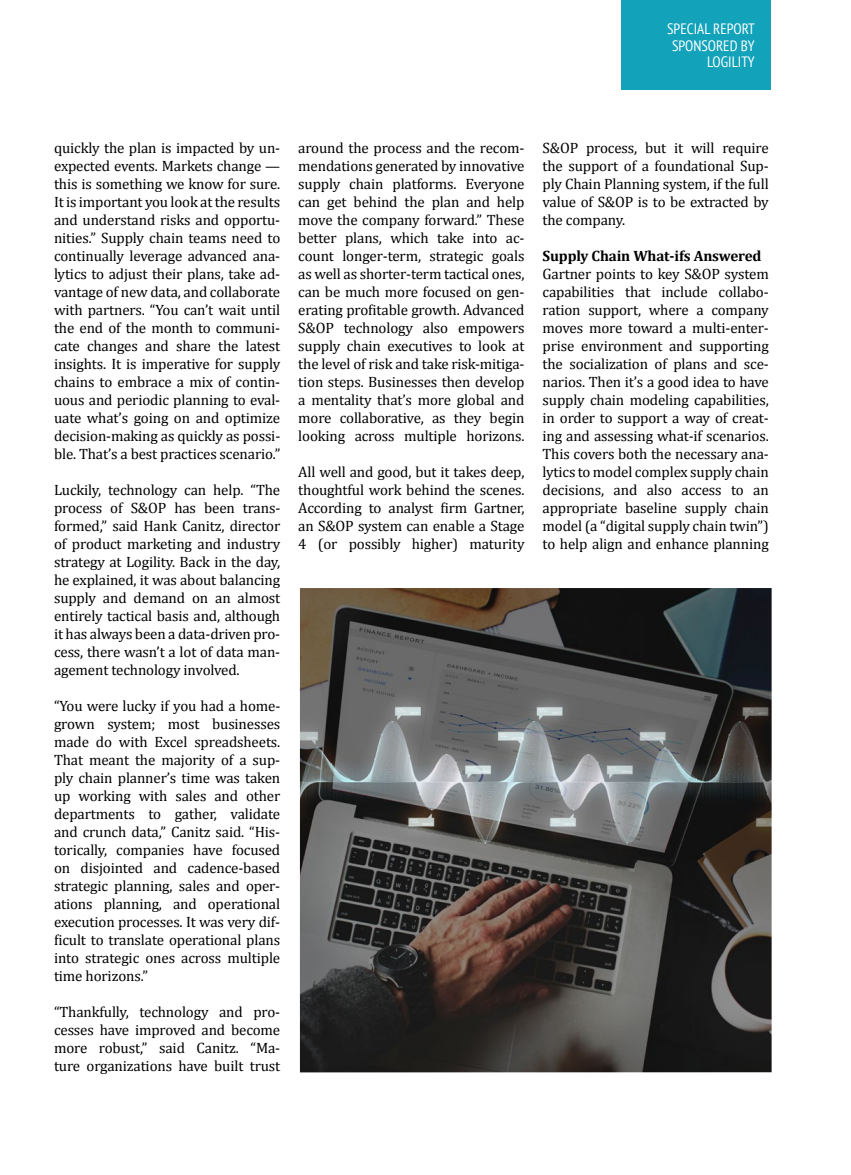
<style>
.page{position:relative;width:851px;height:1175px;background:#fff}
.page>*{position:absolute;margin:0;border:0;box-sizing:border-box;transform-origin:0 0}
.t1{font:15px/18px "Cambria";letter-spacing:-.01em;color:#000;text-align:justify}
.t2{font:condensed 15px/16.5px "PT Sans";color:#fff;text-align:right}
.t3{font:700 15px "Cambria";letter-spacing:-.01em;color:#000}
</style>
<div class="page">
<div style="left:621px;top:0;width:149px;height:90px;background:#12a3ba"></div>
<img style="left:300px;top:588px;width:471px;height:484px">
<p class="t2" style="left:667px;top:21px;width:89px">SPECIAL REPORT<br>SPONSORED BY<br>LOGILITY</p>
<p class="t1" style="left:54px;top:138px;width:228px">quickly the plan is impacted by un&shy;expected events. Markets change — this is something we know for sure.<br>It is important you look at the results and understand risks and opportu&shy;nities.” Supply chain teams need to continually leverage advanced ana&shy;lytics to adjust their plans, take ad&shy;vantage of new data, and collaborate with partners. “You can’t wait until the end of the month to communi&shy;cate changes and share the latest insights. It is imperative for supply chains to embrace a mix of contin&shy;uous and periodic planning to eval&shy;uate what’s going on and optimize decision-making as quickly as possi&shy;ble. That’s a best practices scenario.”</p>
<p class="t1" style="left:54px;top:480px;width:228px">Luckily, technology can help. “The process of S&amp;OP has been trans&shy;formed,” said Hank Canitz, director of product marketing and industry strategy at Logility. Back in the day, he explained, it was about balancing supply and demand on an almost entirely tactical basis and, although it has always been a data-driven pro&shy;cess, there wasn’t a lot of data man&shy;agement technology involved.</p>
<p class="t1" style="left:54px;top:696px;width:228px">“You were lucky if you had a home&shy;grown system; most businesses made do with Excel spreadsheets.<br>That meant the majority of a sup&shy;ply chain planner’s time was taken up working with sales and other departments to gather, validate and crunch data,” Canitz said. “His&shy;torically, companies have focused on disjointed and cadence-based strategic planning, sales and oper&shy;ations planning, and operational execution processes. It was very dif&shy;ficult to translate operational plans into strategic ones across multiple time horizons.”</p>
<p class="t1" style="left:54px;top:1002px;width:228px">“Thankfully, technology and pro&shy;cesses have improved and become more robust,” said Canitz. “Ma&shy;ture organizations have built trust</p>
<p class="t1" style="left:298px;top:138px;width:228px">around the process and the recom&shy;mendations generated by innovative supply chain platforms. Everyone can get behind the plan and help move the company forward.” These better plans, which take into ac&shy;count longer-term, strategic goals as well as shorter-term tactical ones, can be much more focused on gen&shy;erating profitable growth. Advanced S&amp;OP technology also empowers supply chain executives to look at the level of risk and take risk-mitiga&shy;tion steps. Businesses then develop a mentality that’s more global and more collaborative, as they begin looking across multiple horizons.</p>
<p class="t1" style="left:298px;top:462px;width:228px">All well and good, but it takes deep, thoughtful work behind the scenes.<br>According to analyst firm Gartner, an S&amp;OP system can enable a Stage 4 (or possibly higher) maturity</p>
<p class="t1" style="left:542px;top:138px;width:228px">S&amp;OP process, but it will require the support of a foundational Sup&shy;ply Chain Planning system, if the full value of S&amp;OP is to be extracted by the company.</p>
<p class="t3" style="left:542px;top:246px;width:220px">Supply Chain What-ifs Answered</p>
<p class="t1" style="left:542px;top:264px;width:228px">Gartner points to key S&amp;OP system capabilities that include collabo&shy;ration support, where a company moves more toward a multi-enter&shy;prise environment and supporting the socialization of plans and sce&shy;narios. Then it’s a good idea to have supply chain modeling capabilities, in order to support a way of creat&shy;ing and assessing what-if scenarios.<br>This covers both the necessary ana&shy;lytics to model complex supply chain decisions, and also access to an appropriate baseline supply chain model (a “digital supply chain twin”) to help align and enhance planning</p>
</div>
